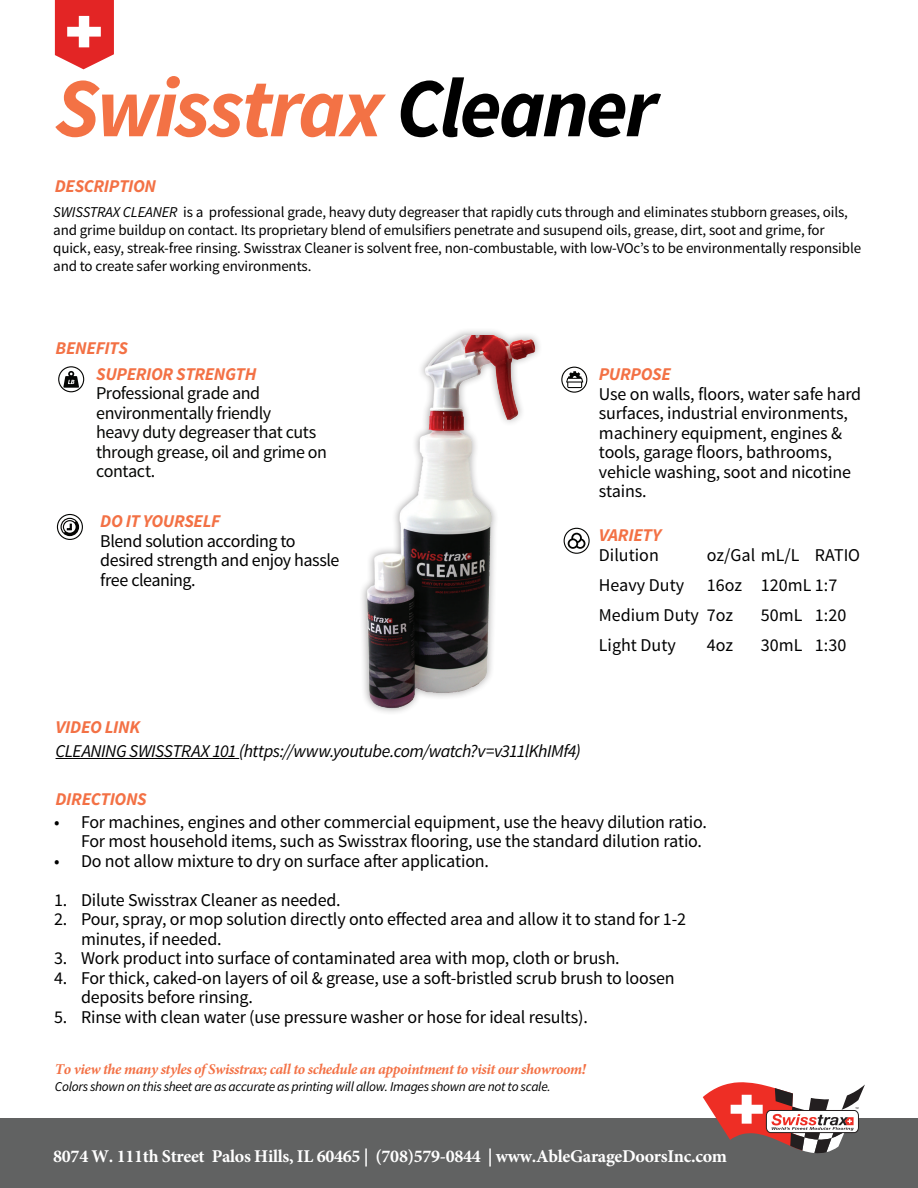
<style>
.page{position:relative;width:918px;height:1188px;background:#fff}
.page>*{position:absolute;margin:0;border:0;box-sizing:border-box;transform-origin:0 0}
.t1{font:italic 700 84px "Source Sans Pro";letter-spacing:-.035em;color:#f37245}
.t2{font:18px/19.5px "Source Sans Pro";letter-spacing:-.01em;color:#000}
.t3{font:18px/19.5px "Source Sans Pro";letter-spacing:-.025em;color:#040503}
.t4{font:italic 700 18px "Source Sans Pro";letter-spacing:-.02em;color:#f37145}
.t5{font:700 18px "Minion Pro";letter-spacing:-.015em;color:#fff}
.t6{font:italic 18px "Source Sans Pro";letter-spacing:-.03em;color:#000}
.t7{font:15px/18px "Source Sans Pro";letter-spacing:-.01em;color:#000}
.t8{font:italic 700 15px "Minion Pro";letter-spacing:-.025em;color:#f37145}
.t9{font:italic 13.5px "Source Sans Pro";letter-spacing:-.02em;color:#000}
.s1{color:#000}
.s2{font-style:italic}
</style>
<div class="page">
<div style="left:0;top:1118px;width:918px;height:70px;background:#616262"></div>
<svg style="left:703px;top:1082px;width:162px;height:71px"></svg>
<svg style="left:55px;top:0;width:59px;height:69px"></svg>
<div style="left:359px;top:328px;width:184px;height:388px;background:#231f20;opacity:.44"></div>
<img style="left:359px;top:336px;width:184px;height:380px">
<div style="left:564px;top:528px;width:26px;height:26px;border:1px solid #040503;border-radius:50%"></div>
<svg style="left:568px;top:533px;width:17px;height:16px"></svg>
<div style="left:58px;top:366px;width:26px;height:26px;border:1px solid #050503;border-radius:50%"></div>
<svg style="left:63px;top:371px;width:16px;height:17px"></svg>
<div style="left:57px;top:514px;width:26px;height:26px;border:1px solid #040503;border-radius:50%"></div>
<svg style="left:61px;top:518px;width:18px;height:18px"></svg>
<div style="left:561px;top:367px;width:26px;height:26px;border:1px solid #050503;border-radius:50%"></div>
<svg style="left:566px;top:371px;width:17px;height:17px"></svg>
<hr style="left:56px;top:758px;width:183px;height:1px;background:#000">
<h1 class="t1" style="left:55px;top:55px;width:604px">Swisstrax <span class="s1">Cleaner</span></h1>
<p class="t4" style="left:55px;top:174px;width:103px">DESCRIPTION</p>
<p class="t7" style="left:53px;top:203px;width:809px"><span class="s2">SWISSTRAX CLEANER</span> is a professional grade, heavy duty degreaser that rapidly cuts through and eliminates stubborn greases, oils, and grime buildup on contact. Its proprietary blend of emulsifiers penetrate and susupend oils, grease, dirt, soot and grime, for quick, easy, streak-free rinsing. Swisstrax Cleaner is solvent free, non-combustable, with low-VOc’s to be environmentally responsible and to create safer working environments.</p>
<p class="t4" style="left:56px;top:336px;width:74px">BENEFITS</p>
<p class="t4" style="left:96px;top:362px;width:162px">SUPERIOR STRENGTH</p>
<p class="t3" style="left:96px;top:384px;width:232px">Professional grade and environmentally friendly<br>heavy duty degreaser that cuts through grease, oil and grime on contact.</p>
<p class="t4" style="left:100px;top:510px;width:121px">DO IT YOURSELF</p>
<p class="t2" style="left:100px;top:532px;width:241px">Blend solution according to desired strength and enjoy hassle free cleaning.</p>
<p class="t4" style="left:599px;top:363px;width:73px">PURPOSE</p>
<p class="t2" style="left:599px;top:384px;width:264px">Use on walls, floors, water safe hard surfaces, industrial environments, machinery equipment, engines &amp; tools, garage floors, bathrooms, vehicle washing, soot and nicotine stains.</p>
<p class="t4" style="left:599px;top:524px;width:64px">VARIETY</p>
<p class="t2" style="left:599px;top:545px;width:61px">Dilution</p>
<p class="t2" style="left:707px;top:545px;width:155px">oz/Gal mL/L RATIO</p>
<p class="t2" style="left:599px;top:575px;width:87px">Heavy Duty</p>
<p class="t2" style="left:599px;top:570px;width:240px;line-height:30px;text-indent:108px">16oz 120mL 1:7<br>Medium Duty 7oz</p>
<p class="t2" style="left:761px;top:605px;width:87px">50mL 1:20</p>
<p class="t2" style="left:599px;top:635px;width:78px">Light Duty</p>
<p class="t2" style="left:707px;top:635px;width:28px">4oz</p>
<p class="t2" style="left:761px;top:635px;width:87px">30mL 1:30</p>
<p class="t4" style="left:56px;top:715px;width:86px">VIDEO LINK</p>
<p class="t6" style="left:56px;top:740px;width:527px">CLEANING SWISSTRAX 101 (https://www.youtube.com/watch?v=v311lKhIMf4)</p>
<p class="t4" style="left:56px;top:788px;width:93px">DIRECTIONS</p>
<p class="t2" style="left:54px;top:813px;width:655px;text-align:right">• For machines, engines and other commercial equipment, use the heavy dilution ratio.<br>For most household items, such as Swisstrax flooring, use the standard dilution ratio.</p>
<p class="t2" style="left:54px;top:852px;width:437px">• Do not allow mixture to dry on surface after application.</p>
<p class="t2" style="left:54px;top:891px;width:288px">1. Dilute Swisstrax Cleaner as needed.</p>
<p class="t2" style="left:81px;top:910px;width:607px;text-indent:-27px">2. Pour, spray, or mop solution directly onto effected area and allow it to stand for 1-2 minutes, if needed.</p>
<p class="t2" style="left:54px;top:949px;width:567px">3. Work product into surface of contaminated area with mop, cloth or brush.</p>
<p class="t2" style="left:81px;top:969px;width:595px;text-indent:-27px">4. For thick, caked-on layers of oil &amp; grease, use a soft-bristled scrub brush to loosen deposits before rinsing.</p>
<p class="t2" style="left:54px;top:1008px;width:535px">5. Rinse with clean water (use pressure washer or hose for ideal results).</p>
<p class="t8" style="left:55px;top:1058px;width:533px">To view the many styles of Swisstrax; call to schedule an appointment to visit our showroom!</p>
<p class="t9" style="left:55px;top:1078px;width:497px">Colors shown on this sheet are as accurate as printing will allow. Images shown are not to scale.</p>
<p class="t5" style="left:53px;top:1144px;width:675px">8074 W. 111th Street Palos Hills, IL 60465 | (708)579-0844 | www.AbleGarageDoorsInc.com</p>
</div>
